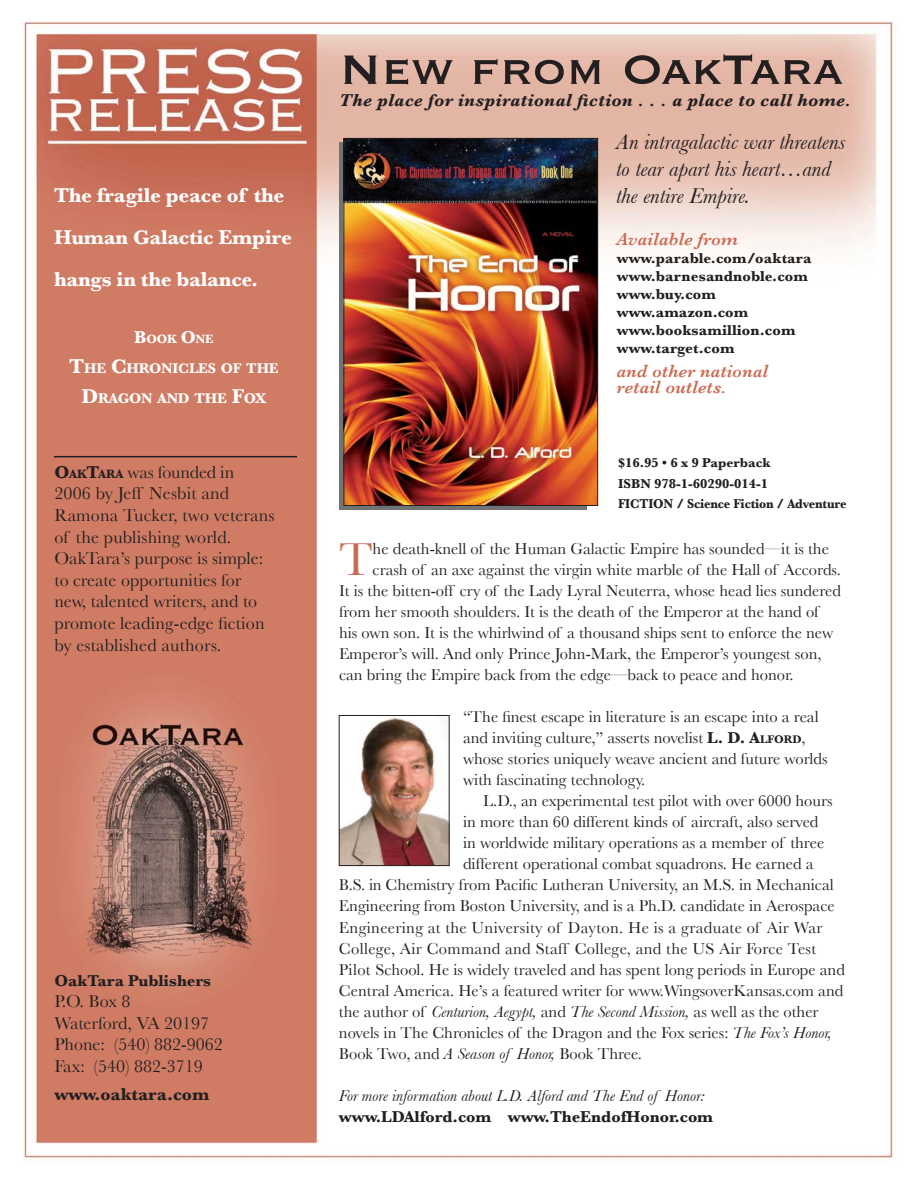
<style>
.page{position:relative;width:918px;height:1188px;background:#fff}
.page>*{position:absolute;margin:0;border:0;box-sizing:border-box;transform-origin:0 0}
.t1{font:54px "Copperplate";color:#231f20}
.t2{font:48.15px "Baskerville";color:#c96b54}
.t3{font:italic 22.5px/27px "Baskerville";color:#231f20}
.t4{font:700 21px/42px "Baskerville";letter-spacing:-.01em;color:#fff}
.t5{font:18px/21.6px "Baskerville";color:#231f20}
.t6{font:italic 700 18px "Baskerville";letter-spacing:.02em;color:#231f20}
.t7{font:italic 600 18px/16.5px "Baskerville";letter-spacing:.01em;color:#c96b54}
.t8{font:700 18px "Baskerville";color:#231f20}
.t9{font:16.5px/21px "Baskerville";color:#231f20}
.t10{font:italic 16.5px "Baskerville";color:#231f20}
.t11{font:16.5px "Baskerville";letter-spacing:.02em;color:#231f20}
.t12{font:700 16.5px "Baskerville";color:#231f20}
.t13{font:700 15px/18px "Baskerville";letter-spacing:.01em;color:#231f20}
.t14{font:700 14.7px/30px "Baskerville";letter-spacing:-.015em;color:#fff;text-align:center}
.t15{font:700 13.5px/20.2px "Baskerville";letter-spacing:-.01em;color:#231f20}
.t16{font:700 12.6px "Baskerville";color:#fff}
.s1{font-size:18px}
.s2{font-size:21px}
.s3{font-weight:700}
.s4{font-weight:700;font-size:12.6px}
.s5{font-weight:700;font-size:11.55px}
.s6{font-style:normal}
.s7{font-style:italic}
</style>
<div class="page">
<img style="left:21px;top:21px;width:874px;height:1139px">
<hr style="left:54px;top:456px;width:243px;height:1px;background:#231f20">
<svg style="left:339px;top:142px;width:247px;height:368px;background:#6d6a6a"></svg>
<img style="left:346px;top:140px;width:250px;height:364px">
<div style="left:344px;top:138px;width:254px;height:368px;border:1px solid #231f20"></div>
<img style="left:341px;top:717px;width:107px;height:147px">
<div style="left:339px;top:715px;width:111px;height:151px;border:1px solid #231f20"></div>
<p class="t4" style="left:54px;top:174px;width:239px">The fragile peace of the<br>Human Galactic Empire hangs in the balance.</p>
<p class="t16" style="left:134px;top:331px;width:81px"><span class="s1">B</span>OOK <span class="s1">O</span>NE</p>
<p class="t14" style="left:69px;top:353px;width:211px"><span class="s2">T</span>HE <span class="s2">C</span>HRONICLES OF THE<br><span class="s2">D</span>RAGON AND THE <span class="s2">F</span>OX</p>
<p class="t5" style="left:54px;top:461px;width:222px"><span class="s3">O</span><span class="s4">AK</span><span class="s3">T</span><span class="s4">ARA</span> was founded in<br>2006 by Jeff Nesbit and<br>Ramona Tucker, two veterans of the publishing world.<br>OakTara’s purpose is simple: to create opportunities for new, talented writers, and to promote leading-edge fiction by established authors.</p>
<p class="t12" style="left:54px;top:971px;width:158px">OakTara Publishers</p>
<p class="t5" style="left:54px;top:991px;width:170px">P.O. Box 8<br>Waterford, VA 20197<br>Phone: (540) 882-9062<br>Fax: (540) 882-3719</p>
<p class="t8" style="left:54px;top:1084px;width:156px">www.oaktara.com</p>
<h1 class="t1" style="left:339px;top:43px;width:505px">New from OakTara</h1>
<p class="t6" style="left:339px;top:90px;width:513px">The place for inspirational fiction . . . a place to call home.</p>
<h3 class="t3" style="left:616px;top:128px;width:231px">An intragalactic war threatens to tear apart his heart…and the entire Empire.</h3>
<p class="t7" style="left:617px;top:231px;width:123px">Available from</p>
<p class="t13" style="left:617px;top:250px;width:196px">www.parable.com/oaktara www.barnesandnoble.com www.buy.com www.amazon.com www.booksamillion.com www.target.com</p>
<p class="t7" style="left:617px;top:362px;width:153px">and other national retail outlets.</p>
<p class="t15" style="left:618px;top:453px;width:230px">$16.95 • 6 x 9 Paperback<br>ISBN 978-1-60290-014-1<br>FICTION / Science Fiction / Adventure</p>
<h2 class="t2" style="left:339px;top:532px;width:35px">T</h2>
<p class="t9" style="left:373px;top:539px;width:458px">he death-knell of the Human Galactic Empire has sounded—it is the</p>
<p class="t9" style="left:373px;top:560px;width:470px">crash of an axe against the virgin white marble of the Hall of Accords.</p>
<p class="t9" style="left:339px;top:581px;width:504px">It is the bitten-off cry of the Lady Lyral Neuterra, whose head lies sundered</p>
<p class="t9" style="left:339px;top:602px;width:481px">from her smooth shoulders. It is the death of the Emperor at the hand of</p>
<p class="t9" style="left:339px;top:623px;width:496px">his own son. It is the whirlwind of a thousand ships sent to enforce the new</p>
<p class="t9" style="left:339px;top:644px;width:484px">Emperor’s will. And only Prince John-Mark, the Emperor’s youngest son,</p>
<p class="t9" style="left:339px;top:665px;width:456px">can bring the Empire back from the edge—back to peace and honor.</p>
<p class="t9" style="left:463px;top:707px;width:366px">“The finest escape in literature is an escape into a real and inviting culture,” asserts novelist <span class="s3">L. D. A</span><span class="s5">LFORD</span>, whose stories uniquely weave ancient and future worlds with fascinating technology.</p>
<p class="t9" style="left:483px;top:791px;width:351px">L.D., an experimental test pilot with over 6000 hours</p>
<p class="t9" style="left:463px;top:812px;width:357px">in more than 60 different kinds of aircraft, also served</p>
<p class="t9" style="left:463px;top:833px;width:363px">in worldwide military operations as a member of three</p>
<p class="t9" style="left:463px;top:854px;width:352px">different operational combat squadrons. He earned a</p>
<p class="t9" style="left:339px;top:875px;width:496px">B.S. in Chemistry from Pacific Lutheran University, an M.S. in Mechanical</p>
<p class="t9" style="left:339px;top:896px;width:497px">Engineering from Boston University, and is a Ph.D. candidate in Aerospace</p>
<p class="t11" style="left:339px;top:918px;width:485px">Engineering at the University of Dayton. He is a graduate of Air War</p>
<p class="t11" style="left:339px;top:939px;width:479px">College, Air Command and Staff College, and the US Air Force Test</p>
<p class="t9" style="left:339px;top:959px;width:507px">Pilot School. He is widely traveled and has spent long periods in Europe and</p>
<p class="t9" style="left:339px;top:980px;width:506px">Central America. He’s a featured writer for www.WingsoverKansas.com and</p>
<p class="t10" style="left:339px;top:1002px;width:481px"><span class="s6">the author of</span> Centurion, Aegypt, <span class="s6">and</span> The Second Mission, <span class="s6">as well as the other</span></p>
<p class="t9" style="left:339px;top:1022px;width:494px">novels in The Chronicles of the Dragon and the Fox series: <span class="s7">The Fox’s Honor,</span></p>
<p class="t9" style="left:339px;top:1043px;width:305px">Book Two, and <span class="s7">A Season of Honor,</span> Book Three.</p>
<p class="t10" style="left:339px;top:1086px;width:367px">For more information about L.D. Alford and The End of Honor:</p>
<p class="t12" style="left:339px;top:1107px;width:376px">www.LDAlford.com www.TheEndofHonor.com</p>
</div>
